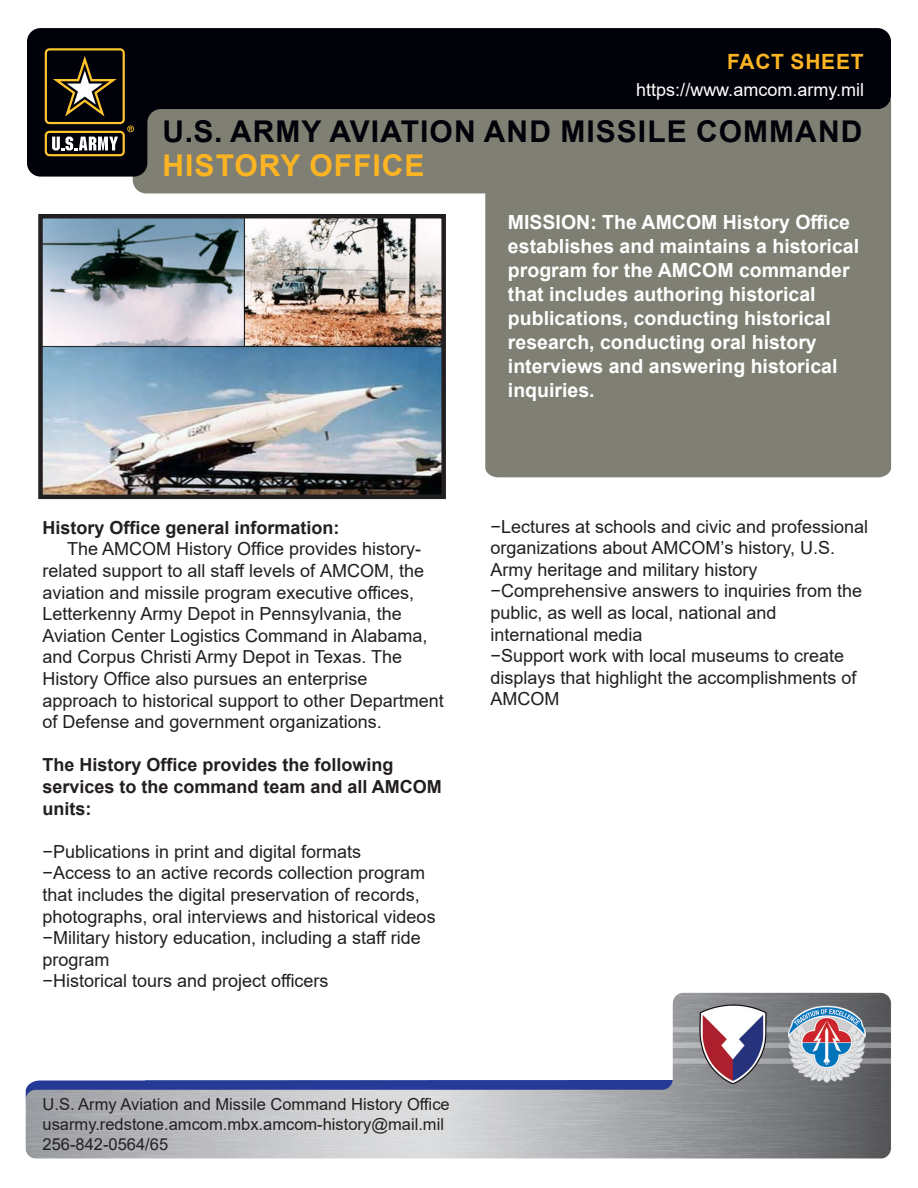
<style>
.page{position:relative;width:918px;height:1188px;background:#fff}
.page>*{position:absolute;margin:0;border:0;box-sizing:border-box;transform-origin:0 0}
.Title_Black{font:700 30px "Arial";letter-spacing:.035em;color:#010209}
.Subhead_Gold{font:700 30px "Arial";letter-spacing:.035em;color:#fcb423}
.t1{font:700 21px "Arial";letter-spacing:.035em;color:#fcb423}
.Intro_Paragraph{font:700 19.5px/24px "Arial";color:#fff}
.Body_Text{font:18px/21.6px "Arial";color:#231f20}
.Body_Text-2{font:700 18px/21.6px "Arial";color:#231f20}
.t2{font:18px "Arial";color:#fff}
.Contact_info{font:16.5px "Arial";color:#231f20}
</style>
<div class="page">
<img style="left:25px;top:992px;width:866px;height:167px">
<svg style="left:133px;top:183px;width:758px;height:294px;background:#8f8f85"></svg>
<div style="left:133px;top:92px;width:758px;height:101px;background:#7f7f73;border-radius:13px"></div>
<svg style="left:27px;top:28px;width:864px;height:149px;fill:#010209"></svg>
<div style="left:43px;top:129px;width:84px;height:30px;background:linear-gradient(to right,#010209,#010209);border-radius:7px"></div>
<svg style="left:43px;top:46px;width:84px;height:80px"></svg>
<svg style="left:45px;top:48px;width:89px;height:108px;background:#433a26"></svg>
<img style="left:43px;top:219px;width:398px;height:275px">
<div style="left:38px;top:214px;width:408px;height:285px;border:4px solid #231f20"></div>
<p class="t1" style="left:727px;top:47px;width:138px">FACT SHEET</p>
<p class="t2" style="left:636px;top:78px;width:229px">https://www.amcom.army.mil</p>
<p class="Title_Black" style="left:163px;top:110px;width:701px">U.S. ARMY AVIATION AND MISSILE COMMAND</p>
<p class="Subhead_Gold" style="left:163px;top:144px;width:264px">HISTORY OFFICE</p>
<p class="Intro_Paragraph" style="left:508px;top:211px;width:353px">MISSION: The AMCOM History Office establishes and maintains a historical program for the AMCOM commander that includes authoring historical publications, conducting historical research, conducting oral history interviews and answering historical inquiries.</p>
<p class="Body_Text-2" style="left:43px;top:517px;width:299px">History Office general information:</p>
<p class="Body_Text" style="left:67px;top:538px;width:356px">The AMCOM History Office provides history-</p>
<p class="Body_Text" style="left:43px;top:560px;width:383px">related support to all staff levels of AMCOM, the</p>
<p class="Body_Text" style="left:43px;top:581px;width:373px">aviation and missile program executive offices,</p>
<p class="Body_Text" style="left:43px;top:603px;width:361px">Letterkenny Army Depot in Pennsylvania, the</p>
<p class="Body_Text" style="left:43px;top:625px;width:386px">Aviation Center Logistics Command in Alabama,</p>
<p class="Body_Text" style="left:43px;top:646px;width:361px">and Corpus Christi Army Depot in Texas. The</p>
<p class="Body_Text" style="left:43px;top:668px;width:327px">History Office also pursues an enterprise</p>
<p class="Body_Text" style="left:43px;top:689px;width:403px">approach to historical support to other Department</p>
<p class="Body_Text" style="left:43px;top:711px;width:341px">of Defense and government organizations.</p>
<p class="Body_Text-2" style="left:43px;top:754px;width:401px">The History Office provides the following services to the command team and all AMCOM units:</p>
<p class="Body_Text" style="left:43px;top:841px;width:320px">−Publications in print and digital formats</p>
<p class="Body_Text" style="left:43px;top:862px;width:384px">−Access to an active records collection program</p>
<p class="Body_Text" style="left:43px;top:884px;width:379px">that includes the digital preservation of records,</p>
<p class="Body_Text" style="left:43px;top:905px;width:395px">photographs, oral interviews and historical videos</p>
<p class="Body_Text" style="left:43px;top:927px;width:380px">−Military history education, including a staff ride</p>
<p class="Body_Text" style="left:43px;top:949px;width:69px">program</p>
<p class="Body_Text" style="left:43px;top:970px;width:288px">−Historical tours and project officers</p>
<p class="Body_Text" style="left:490px;top:515px;width:379px">−Lectures at schools and civic and professional organizations about AMCOM’s history, U.S.<br>Army heritage and military history −Comprehensive answers to inquiries from the public, as well as local, national and international media<br>−Support work with local museums to create displays that highlight the accomplishments of AMCOM</p>
<p class="Contact_info" style="left:43px;top:1093px;width:409px">U.S. Army Aviation and Missile Command History Office</p>
<p class="Contact_info" style="left:43px;top:1113px;width:403px">usarmy.redstone.amcom.mbx.amcom-history@mail.mil</p>
<p class="Contact_info" style="left:43px;top:1133px;width:127px">256-842-0564/65</p>
</div>
